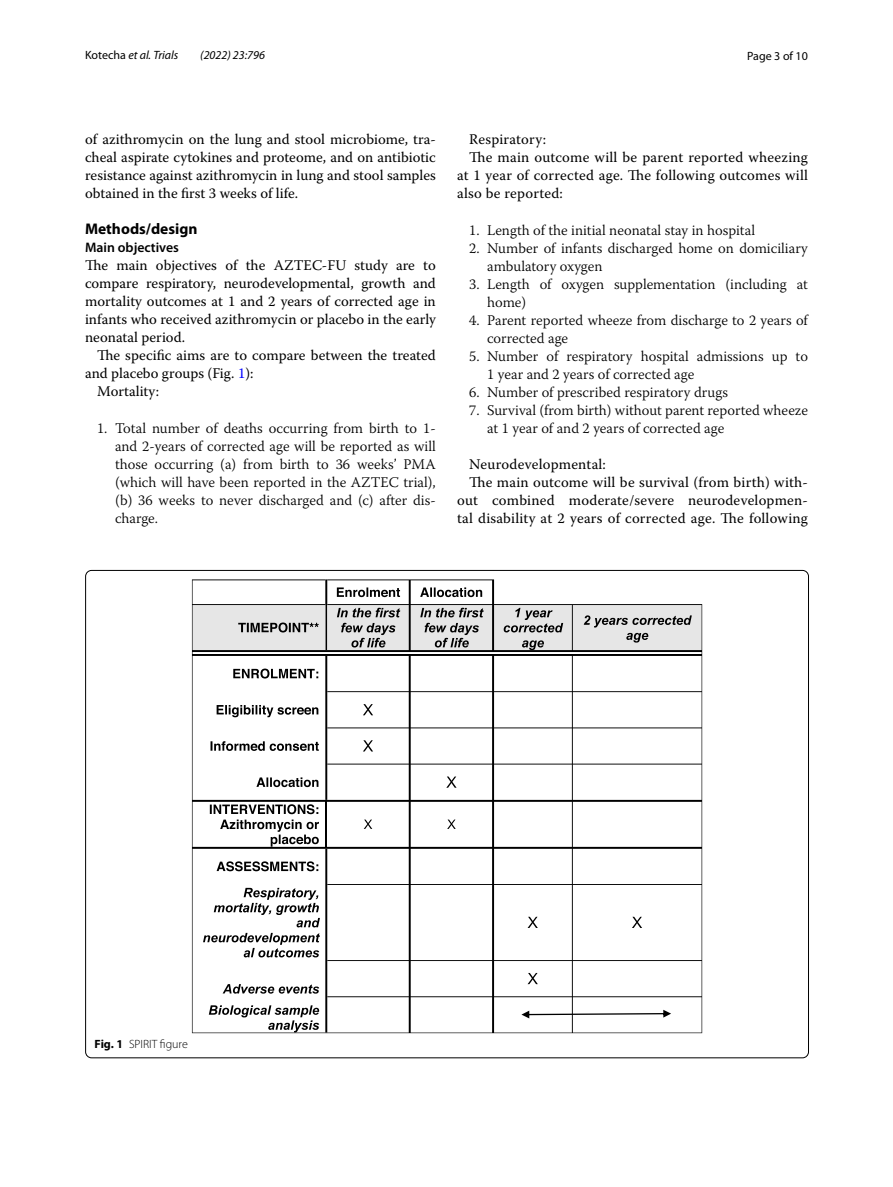
<style>
.page{position:relative;width:893px;height:1187px;background:#fff}
.page>*{position:absolute;margin:0;border:0;box-sizing:border-box;transform-origin:0 0}
.t1{font:700 15.45px "Myriad Pro";color:#000}
.t2{font:14.7px/18px "Warnock Pro";letter-spacing:.015em;color:#000;text-align:justify}
.t3{font:300 14.7px/18px "Warnock Pro";color:#000}
.t4{font:600 13.8px "Myriad Pro";color:#000}
.t5{font:italic 12px "Myriad Pro";color:#000}
.t6{font:300 12px "Myriad Pro";color:#000}
.t7{font:12px "Myriad Pro";color:#000}
.s1{font-style:normal}
.s2{color:#00f}
.s3{font-weight:700}
</style>
<div class="page">
<svg style="left:192px;top:579px;width:510px;height:454px"></svg>
<svg style="left:193px;top:579px;width:509px;height:71px"></svg>
<svg style="left:363px;top:704px;width:10px;height:11px"></svg>
<svg style="left:363px;top:740px;width:10px;height:11px"></svg>
<svg style="left:446px;top:776px;width:11px;height:11px"></svg>
<svg style="left:364px;top:819px;width:8px;height:9px"></svg>
<svg style="left:447px;top:819px;width:9px;height:9px"></svg>
<svg style="left:528px;top:916px;width:10px;height:11px"></svg>
<svg style="left:632px;top:916px;width:10px;height:11px"></svg>
<svg style="left:528px;top:972px;width:10px;height:12px"></svg>
<svg style="left:203px;top:656px;width:124px;height:376px"></svg>
<svg style="left:521px;top:1009px;width:150px;height:9px"></svg>
<p class="t5" style="left:85px;top:48px;width:95px"><span class="s1">Kotecha</span> et al. Trials</p>
<p class="t5" style="left:200px;top:48px;width:66px">(2022) 23:796</p>
<p class="t7" style="left:747px;top:48px;width:62px">Page 3 of 10</p>
<p class="t2" style="left:85px;top:130px;width:352px">of azithromycin on the lung and stool microbiome, tra&shy;cheal aspirate cytokines and proteome, and on antibiotic resistance against azithromycin in lung and stool samples obtained in the first 3 weeks of life.</p>
<p class="t1" style="left:85px;top:218px;width:114px">Methods/design</p>
<p class="t4" style="left:85px;top:238px;width:95px">Main objectives</p>
<p class="t2" style="left:85px;top:256px;width:352px">The main objectives of the AZTEC-FU study are to compare respiratory, neurodevelopmental, growth and mortality outcomes at 1 and 2 years of corrected age in infants who received azithromycin or placebo in the early neonatal period.</p>
<p class="t2" style="left:97px;top:346px;width:340px">The specific aims are to compare between the treated</p>
<p class="t2" style="left:85px;top:364px;width:170px">and placebo groups (Fig. <span class="s2">1</span>):</p>
<p class="t2" style="left:97px;top:382px;width:63px">Mortality:</p>
<p class="t3" style="left:115px;top:418px;width:322px;text-align:justify;text-indent:-18px">1. Total number of deaths occurring from birth to 1- and 2-years of corrected age will be reported as will those occurring (a) from birth to 36 weeks’ PMA (which will have been reported in the AZTEC trial), (b) 36 weeks to never discharged and (c) after dis&shy;charge.</p>
<p class="t2" style="left:469px;top:130px;width:79px">Respiratory:</p>
<p class="t2" style="left:469px;top:148px;width:340px">The main outcome will be parent reported wheezing</p>
<p class="t2" style="left:457px;top:166px;width:352px">at 1 year of corrected age. The following outcomes will</p>
<p class="t2" style="left:457px;top:184px;width:107px">also be reported:</p>
<p class="t3" style="left:469px;top:220px;width:287px">1. Length of the initial neonatal stay in hospital</p>
<p class="t3" style="left:487px;top:238px;width:322px;text-indent:-18px">2. Number of infants discharged home on domiciliary ambulatory oxygen</p>
<p class="t3" style="left:487px;top:274px;width:322px;text-indent:-18px">3. Length of oxygen supplementation (including at home)</p>
<p class="t3" style="left:487px;top:310px;width:322px;text-indent:-18px">4. Parent reported wheeze from discharge to 2 years of corrected age</p>
<p class="t3" style="left:487px;top:346px;width:322px;text-indent:-18px">5. Number of respiratory hospital admissions up to<br>1 year and 2 years of corrected age</p>
<p class="t3" style="left:469px;top:382px;width:260px">6. Number of prescribed respiratory drugs</p>
<p class="t3" style="left:487px;top:400px;width:322px;text-indent:-18px">7. Survival (from birth) without parent reported wheeze at 1 year of and 2 years of corrected age</p>
<p class="t2" style="left:469px;top:455px;width:138px">Neurodevelopmental:</p>
<p class="t2" style="left:469px;top:473px;width:340px">The main outcome will be survival (from birth) with-</p>
<p class="t2" style="left:457px;top:491px;width:352px">out combined moderate/severe neurodevelopmen-</p>
<p class="t2" style="left:457px;top:509px;width:352px">tal disability at 2 years of corrected age. The following</p>
<p class="t6" style="left:95px;top:1037px;width:95px"><span class="s3">Fig. 1</span> SPIRIT figure</p>
</div>
